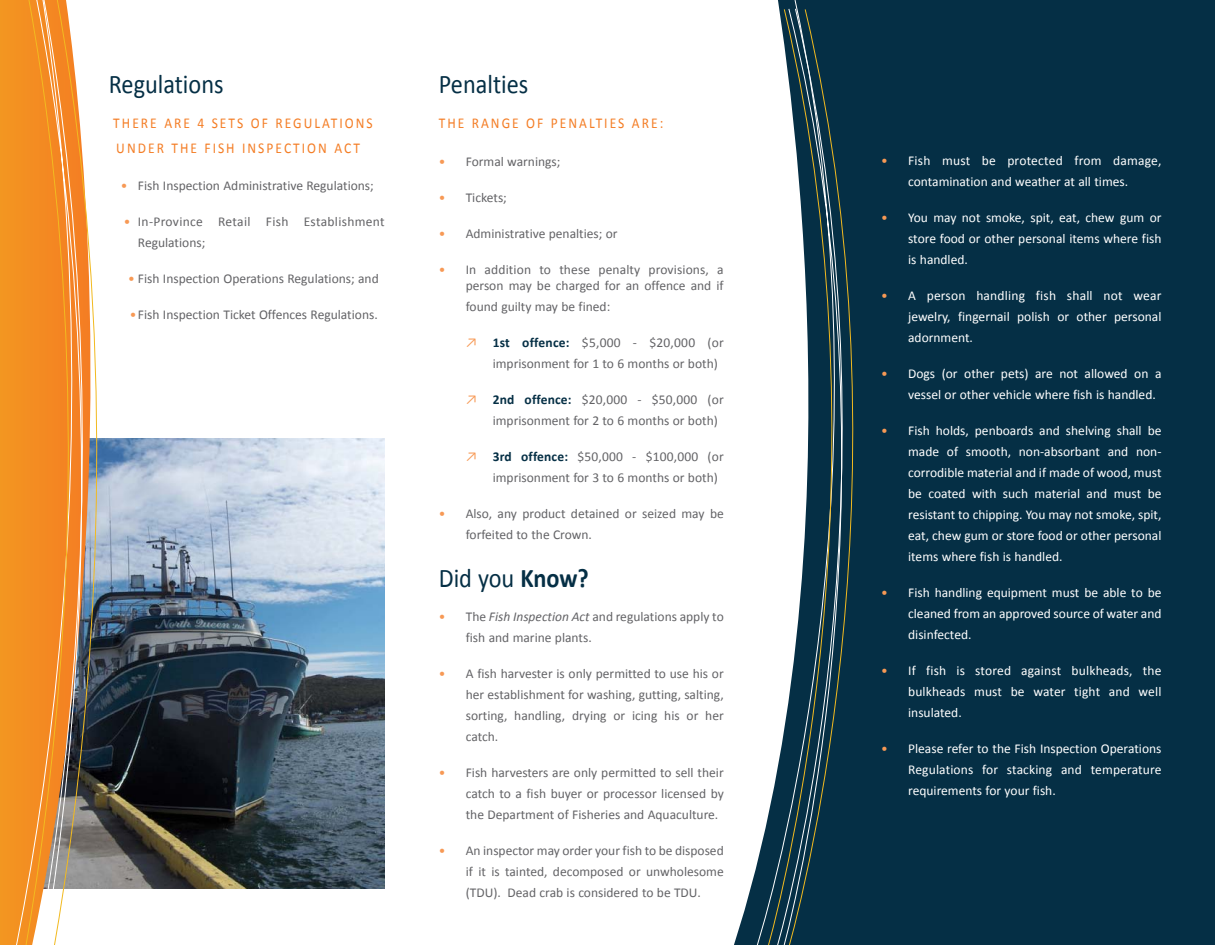
<style>
.page{position:relative;width:1215px;height:945px;background:#fff}
.page>*{position:absolute;margin:0;border:0;box-sizing:border-box;transform-origin:0 0}
.t1{font:27px "Calibri";color:#052f45;scale:.9 1}
.t2{font:15px "Calibri";letter-spacing:.15em;color:#f47d25;scale:.9 1}
.body_text{font:13.5px/21px "Calibri";color:#636366}
.t3{font:13.5px/21px "Calibri";color:#fff;text-align:justify}
.body_text-2{font:13.5px/21px "Calibri";letter-spacing:.025em;color:#636366}
.s1{color:#f79955}
.s2{font-weight:700;color:#052f45}
.s3{font-weight:700}
.s4{font-style:italic}
</style>
<div class="page">
<img style="left:123px;top:439px;width:262px;height:449px">
<div style="left:734px;top:0;width:481px;height:945px;background:#052f45"></div>
<svg style="left:756px;top:0;width:125px;height:945px"></svg>
<svg style="left:764px;top:9px;width:117px;height:936px"></svg>
<img style="left:105px;top:438px;width:18px;height:451px">
<svg style="left:0;top:0;width:105px;height:945px;background:#e1994d"></svg>
<p class="t1" style="left:109px;top:67px;width:129px">Regulations</p>
<p class="t1" style="left:439px;top:67px;width:101px">Penalties</p>
<p class="t2" style="left:113px;top:114px;width:232px">Ther e ar e 4 sets of r egulati</p>
<p class="t2" style="left:345px;top:114px;width:22px">ons</p>
<p class="t2" style="left:116px;top:139px;width:150px">under the fish insp</p>
<p class="t2" style="left:276px;top:139px;width:93px">ecti on act</p>
<p class="body_text" style="left:121px;top:175px;width:255px"><span class="s1">•</span> Fish Inspection Administrative Regulations;</p>
<p class="body_text-2" style="left:138px;top:211px;width:248px;text-indent:-14px"><span class="s1">•</span> In-Province Retail Fish Establishment<br>Regulations;</p>
<p class="body_text" style="left:128px;top:268px;width:252px"><span class="s1">•</span> Fish Inspection Operations Regulations; and</p>
<p class="body_text" style="left:130px;top:304px;width:249px"><span class="s1">•</span>Fish Inspection Ticket Offences Regulations.</p>
<p class="t2" style="left:439px;top:114px;width:48px">the ran</p>
<p class="t2" style="left:502px;top:114px;width:84px">ge of p enalti</p>
<p class="t2" style="left:610px;top:114px;width:61px">es ar e:</p>
<p class="body_text" style="left:439px;top:150px;width:123px"><span class="s1">•</span> Formal warnings;</p>
<p class="body_text" style="left:439px;top:186px;width:70px"><span class="s1">•</span> Tickets;</p>
<p class="body_text" style="left:439px;top:222px;width:180px"><span class="s1">•</span> Administrative penalties; or</p>
<p class="body_text" style="left:439px;top:261px;width:287px;line-height:16.2px;text-align:right"><span class="s1">•</span> In addition to these penalty provisions, a person may be charged for an offence and if</p>
<p class="body_text" style="left:466px;top:296px;width:146px">found guilty may be fined:</p>
<p class="body_text" style="left:493px;top:332px;width:233px;text-indent:-27px"><span class="s1">↗</span> <span class="s2">1st offence:</span> $5,000 - $20,000 (or imprisonment for 1 to 6 months or both)</p>
<p class="body_text" style="left:493px;top:389px;width:232px;text-indent:-27px"><span class="s1">↗</span> <span class="s2">2nd offence:</span> $20,000 - $50,000 (or imprisonment for 2 to 6 months or both)</p>
<p class="body_text" style="left:493px;top:446px;width:233px;text-indent:-27px"><span class="s1">↗</span> <span class="s2">3rd offence:</span> $50,000 - $100,000 (or imprisonment for 3 to 6 months or both)</p>
<p class="body_text" style="left:466px;top:503px;width:260px;text-indent:-27px"><span class="s1">•</span> Also, any product detained or seized may be forfeited to the Crown.</p>
<p class="t1" style="left:439px;top:562px;width:168px">Did you <span class="s3">Know?</span></p>
<p class="body_text" style="left:466px;top:605px;width:260px;text-indent:-27px"><span class="s1">•</span> The <span class="s4">Fish Inspection Act</span> and regulations apply to fish and marine plants.</p>
<p class="body_text" style="left:466px;top:662px;width:260px;text-align:justify;text-indent:-27px"><span class="s1">•</span> A fish harvester is only permitted to use his or her establishment for washing, gutting, salting, sorting, handling, drying or icing his or her catch.</p>
<p class="body_text" style="left:466px;top:761px;width:260px;text-align:justify;text-indent:-27px"><span class="s1">•</span> Fish harvesters are only permitted to sell their catch to a fish buyer or processor licensed by the Department of Fisheries and Aquaculture.</p>
<p class="body_text" style="left:466px;top:839px;width:260px;text-align:justify;text-indent:-27px"><span class="s1">•</span> An inspector may order your fish to be disposed if it is tainted, decomposed or unwholesome (TDU ). Dead crab is considered to be TDU.</p>
<p class="t3" style="left:881px;top:149px;width:282px;text-align:center"><span class="s1">•</span> Fish must be protected from damage, contamination and weather at all times.</p>
<p class="t3" style="left:908px;top:206px;width:255px;text-indent:-27px"><span class="s1">•</span> You may not smoke, spit, eat, chew gum or store food or other personal items where fish is handled.</p>
<p class="t3" style="left:908px;top:284px;width:255px;text-indent:-27px"><span class="s1">•</span> A person handling fish shall not wear jewelry, fingernail polish or other personal adornment.</p>
<p class="t3" style="left:908px;top:362px;width:255px;text-indent:-27px"><span class="s1">•</span> Dogs (or other pets) are not allowed on a vessel or other vehicle where fish is handled.</p>
<p class="t3" style="left:908px;top:419px;width:255px;text-indent:-27px"><span class="s1">•</span> Fish holds, penboards and shelving shall be made of smooth, non-absorbant and non&shy;corrodible material and if made of wood, must be coated with such material and must be resistant to chipping. You may not smoke, spit, eat, chew gum or store food or other personal items where fish is handled.</p>
<p class="t3" style="left:908px;top:581px;width:255px;text-indent:-27px"><span class="s1">•</span> Fish handling equipment must be able to be cleaned from an approved source of water and disinfected.</p>
<p class="t3" style="left:908px;top:659px;width:255px;text-indent:-27px"><span class="s1">•</span> If fish is stored against bulkheads, the bulkheads must be water tight and well insulated.</p>
<p class="t3" style="left:908px;top:737px;width:255px;text-indent:-27px"><span class="s1">•</span> Please refer to the Fish Inspection Operations Regulations for stacking and temperature requirements for your fish.</p>
</div>
